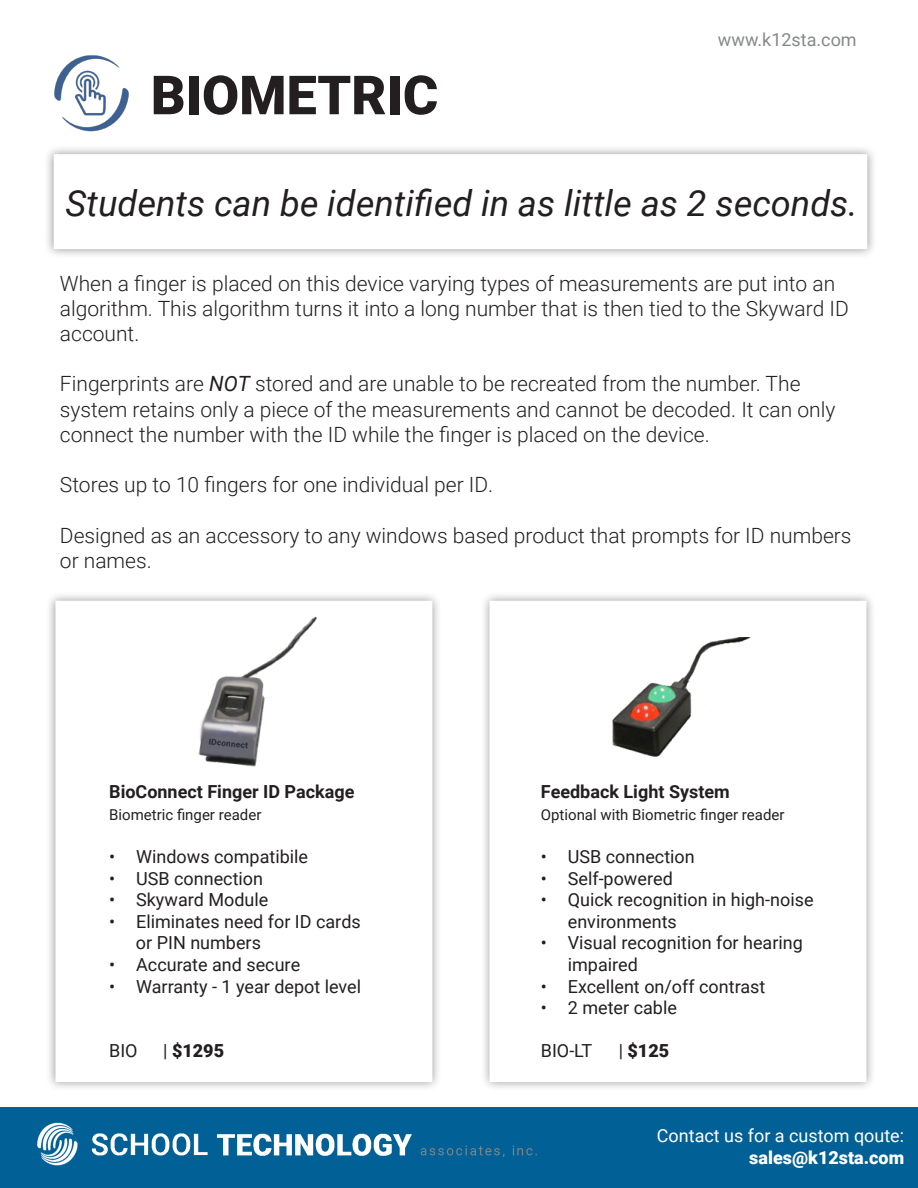
<style>
.page{position:relative;width:918px;height:1188px;background:#fff}
.page>*{position:absolute;margin:0;border:0;box-sizing:border-box;transform-origin:0 0}
.t1{font:900 54px "Roboto";color:#231f20}
.t2{font:italic 36px "Roboto";color:#231f20}
.t3{font:300 21px/25.2px "Roboto";color:#231f20}
.t4{font:18px/21.6px "Roboto";color:#231f20}
.t5{font:700 18px "Roboto";color:#231f20}
.t6{font:18px "Roboto";color:#fff}
.t7{font:900 18px "Roboto";color:#fff}
.t8{font:18px "Roboto";color:#86888a}
.t9{font:900 18px "Roboto";color:#231f20}
.t10{font:15px "Roboto";color:#231f20}
.s1{font-weight:400;font-style:italic}
.s2{font-weight:400}
</style>
<div class="page">
<div style="left:44px;top:145px;width:833px;height:114px;background:#231f20;opacity:.47"></div>
<div style="left:54px;top:154px;width:813px;height:95px;background:#fff"></div>
<div style="left:46px;top:591px;width:396px;height:500px;background:#231f20;opacity:.47"></div>
<div style="left:55px;top:601px;width:377px;height:481px;background:#fff"></div>
<img style="left:0;top:1107px;width:917px;height:81px">
<img style="left:917px;top:1107px;width:1px;height:81px">
<img style="left:54px;top:55px;width:75px;height:77px">
<img style="left:198px;top:616px;width:119px;height:151px">
<div style="left:480px;top:591px;width:396px;height:500px;background:#231f20;opacity:.47"></div>
<div style="left:490px;top:601px;width:376px;height:481px;background:#fff"></div>
<img style="left:612px;top:637px;width:139px;height:120px">
<p class="t1" style="left:151px;top:57px;width:289px">BIOMETRIC</p>
<p class="t8" style="left:718px;top:26px;width:140px">www.k12sta.com</p>
<p class="t2" style="left:66px;top:178px;width:794px">Students can be identified in as little as 2 seconds.</p>
<p class="t3" style="left:60px;top:270px;width:790px">When a finger is placed on this device varying types of measurements are put into an algorithm. This algorithm turns it into a long number that is then tied to the Skyward ID account.</p>
<p class="t3" style="left:60px;top:371px;width:777px">Fingerprints are <span class="s1">NOT</span> stored and are unable to be recreated from the number. The system retains only a piece of the measurements and cannot be decoded. It can only connect the number with the ID while the finger is placed on the device.</p>
<p class="t3" style="left:60px;top:471px;width:435px">Stores up to 10 fingers for one individual per ID.</p>
<p class="t3" style="left:60px;top:522px;width:793px">Designed as an accessory to any windows based product that prompts for ID numbers or names.</p>
<p class="t5" style="left:109px;top:779px;width:247px">BioConnect Finger ID Package</p>
<p class="t10" style="left:109px;top:804px;width:154px">Biometric finger reader</p>
<p class="t4" style="left:109px;top:845px;width:200px">• Windows compatibile</p>
<p class="t4" style="left:109px;top:867px;width:155px">• USB connection</p>
<p class="t4" style="left:109px;top:888px;width:161px">• Skyward Module</p>
<p class="t4" style="left:109px;top:910px;width:253px">• Eliminates need for ID cards</p>
<p class="t4" style="left:136px;top:931px;width:126px">or PIN numbers</p>
<p class="t4" style="left:109px;top:953px;width:193px">• Accurate and secure</p>
<p class="t4" style="left:109px;top:975px;width:254px">• Warranty - 1 year depot level</p>
<p class="t4" style="left:109px;top:1039px;width:30px">BIO</p>
<p class="t9" style="left:163px;top:1038px;width:62px"><span class="s2">|</span> $1295</p>
<p class="t5" style="left:541px;top:779px;width:190px">Feedback Light System</p>
<p class="t10" style="left:541px;top:804px;width:245px">Optional with Biometric finger reader</p>
<p class="t4" style="left:541px;top:845px;width:155px">• USB connection</p>
<p class="t4" style="left:541px;top:867px;width:133px">• Self-powered</p>
<p class="t4" style="left:568px;top:888px;width:247px;text-indent:-27px">• Quick recognition in high-noise environments</p>
<p class="t4" style="left:568px;top:931px;width:237px;text-indent:-27px">• Visual recognition for hearing impaired</p>
<p class="t4" style="left:541px;top:975px;width:226px">• Excellent on/off contrast</p>
<p class="t4" style="left:541px;top:996px;width:138px">• 2 meter cable</p>
<p class="t4" style="left:541px;top:1039px;width:53px">BIO-LT</p>
<p class="t9" style="left:619px;top:1038px;width:52px"><span class="s2">|</span> $125</p>
<p class="t6" style="left:657px;top:1123px;width:249px">Contact us for a custom qoute:</p>
<p class="t7" style="left:749px;top:1145px;width:156px">sales@k12sta.com</p>
</div>
